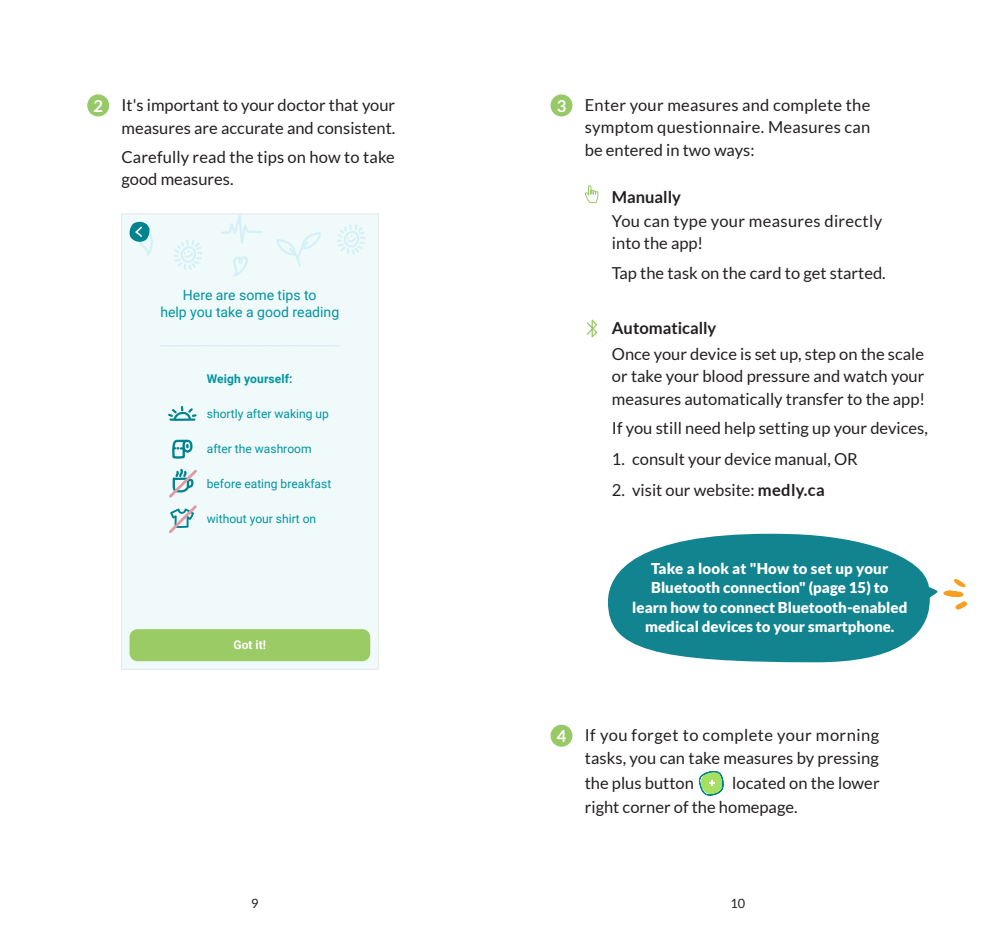
<style>
.page{position:relative;width:993px;height:945px;background:#fff}
.page>*{position:absolute;margin:0;border:0;box-sizing:border-box;transform-origin:0 0}
.body{font:16.5px/22.5px "Lato";color:#231f20}
.body-2{font:16.5px/22.5px "Lato";letter-spacing:.02em;color:#231f20}
.body-3{font:700 16.5px "Lato";color:#231f20}
.body_bold{font:700 16.5px "Lato";color:#fff}
.body_bold-2{font:900 15px/19.2px "Lato";color:#fff;text-align:center}
.t1{font:14.1px/16.5px "Roboto";color:#0093a0;text-align:center}
.Master_Page_Number{font:12.75px "Lato";color:#231f20}
.t2{font:12px "Roboto";color:#0093a0}
.t3{font:700 12px "Roboto";letter-spacing:.01em;color:#0093a0}
.t4{font:700 12px "Roboto";color:#fff}
.s1{font-weight:700}
</style>
<div class="page">
<svg style="left:584px;top:185px;width:15px;height:19px"></svg>
<svg style="left:586px;top:319px;width:12px;height:19px"></svg>
<svg style="left:943px;top:579px;width:24px;height:31px"></svg>
<svg style="left:608px;top:534px;width:329px;height:128px;fill:#128490"></svg>
<div style="left:88px;top:95px;width:20px;height:21px;background:#98c967;border-radius:50%"></div>
<div style="left:87px;top:94px;width:22px;height:22px;border:1px solid #98c967;border-radius:50%"></div>
<div style="left:551px;top:95px;width:20px;height:21px;background:#98c967;border-radius:50%"></div>
<div style="left:550px;top:94px;width:22px;height:22px;border:1px solid #98c967;border-radius:50%"></div>
<div style="left:551px;top:725px;width:20px;height:21px;background:#98c967;border-radius:50%"></div>
<div style="left:550px;top:725px;width:22px;height:22px;border:1px solid #98c967;border-radius:50%"></div>
<svg style="left:699px;top:771px;width:25px;height:25px"></svg>
<div style="left:121px;top:214px;width:257px;height:455px;background:#f1fafb"></div>
<svg style="left:276px;top:232px;width:45px;height:35px"></svg>
<svg style="left:174px;top:240px;width:28px;height:30px"></svg>
<svg style="left:337px;top:224px;width:28px;height:31px"></svg>
<svg style="left:221px;top:215px;width:42px;height:62px"></svg>
<svg style="left:168px;top:406px;width:29px;height:15px"></svg>
<svg style="left:172px;top:440px;width:20px;height:19px"></svg>
<svg style="left:169px;top:468px;width:28px;height:66px"></svg>
<svg style="left:129px;top:222px;width:24px;height:34px"></svg>
<div style="left:129px;top:629px;width:241px;height:32px;background:#9bcb65"></div>
<svg style="left:178px;top:345px;width:23px;height:1px"></svg>
<div style="left:121px;top:213px;width:257px;height:457px;border:1px solid #e6e8e9"></div>
<p class="body" style="left:121px;top:94px;width:275px">It's important to your doctor that your measures are accurate and consistent.</p>
<p class="body" style="left:121px;top:146px;width:275px">Carefully read the tips on how to take good measures.</p>
<p class="body_bold" style="left:93px;top:96px;width:11px">2</p>
<p class="body_bold" style="left:556px;top:96px;width:11px">3</p>
<p class="t1" style="left:160px;top:287px;width:180px">Here are some tips to<br>help you take a good reading</p>
<p class="t3" style="left:207px;top:370px;width:87px">Weigh yourself:</p>
<p class="t2" style="left:207px;top:405px;width:123px">shortly after waking up</p>
<p class="t2" style="left:207px;top:440px;width:106px">after the washroom</p>
<p class="t2" style="left:207px;top:475px;width:126px">before eating breakfast</p>
<p class="t2" style="left:207px;top:510px;width:111px">without your shirt on</p>
<p class="t4" style="left:233px;top:636px;width:34px">Got it!</p>
<p class="body" style="left:584px;top:94px;width:287px;text-align:justify">Enter your measures and complete the symptom questionnaire. Measures can be entered in two ways:</p>
<p class="body-3" style="left:611px;top:187px;width:71px">Manually</p>
<p class="body-2" style="left:611px;top:209px;width:272px">You can type your measures directly into the app!</p>
<p class="body" style="left:611px;top:261px;width:275px">Tap the task on the card to get started.</p>
<p class="body-3" style="left:611px;top:319px;width:106px">Automatically</p>
<p class="body" style="left:611px;top:342px;width:314px;text-align:justify">Once your device is set up, step on the scale or take your blood pressure and watch your measures automatically transfer to the app!</p>
<p class="body" style="left:611px;top:417px;width:317px">If you still need help setting up your devices,</p>
<p class="body" style="left:611px;top:447px;width:247px">1. consult your device manual, OR</p>
<p class="body" style="left:611px;top:479px;width:214px">2. visit our website: <span class="s1">medly.ca</span></p>
<p class="body_bold-2" style="left:632px;top:559px;width:276px">Take a look at "How to set up your Bluetooth connection" (page 15) to learn how to connect Bluetooth-enabled medical devices to your smartphone.</p>
<p class="body_bold" style="left:556px;top:726px;width:11px">4</p>
<p class="body" style="left:584px;top:724px;width:296px">If you forget to complete your morning tasks, you can take measures by pressing</p>
<p class="body" style="left:584px;top:772px;width:111px">the plus button</p>
<p class="body" style="left:584px;top:771px;width:296px;line-height:24px;text-indent:147px">located on the lower right corner of the homepage.</p>
<p class="Master_Page_Number" style="left:251px;top:897px;width:9px">9</p>
<p class="Master_Page_Number" style="left:730px;top:897px;width:16px">10</p>
</div>
